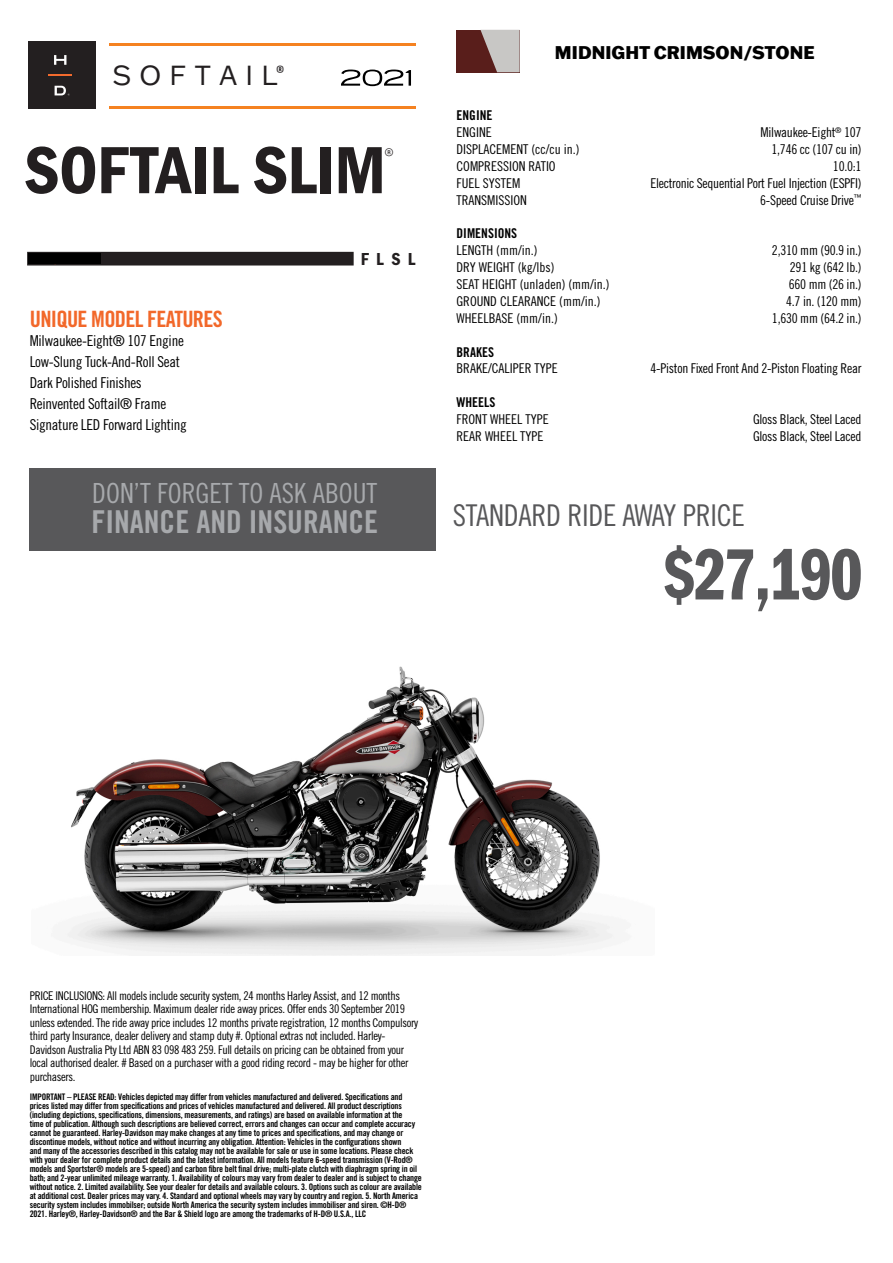
<style>
.page{position:relative;width:893px;height:1263px;background:#fff}
.page>*{position:absolute;margin:0;border:0;box-sizing:border-box;transform-origin:0 0}
.t1{font:75px "Franklin Gothic LT Pro Dm Cm";color:#58585a}
.t2{font:69px "Franklin Gothic LT Pro Cn Dm";letter-spacing:-.01em;color:#231f20}
.t3{font:46.5px "Knockout 26 Junior Flywght";color:#231f20}
.t4{font:31.5px "Trade Gothic LT Std Bd Cn 20";color:#a7a9ac}
.t5{font:30px "Trade Gothic LT Std Cn 18";letter-spacing:-.01em;color:#58585a}
.t6{font:27.75px "Trade Gothic LT Std Cn 18";color:#a7a9ac}
.t7{font:27px "Franklin Gothic ATF";letter-spacing:.3em;color:#231f20}
.t8{font:22.5px "Trade Gothic LT Std Bd Cn 20";letter-spacing:-.03em;color:#f2682a}
.t9{font:800 18px "Franklin Gothic ATF";color:#000}
.t10{font:18px "Franklin Gothic LT Pro Cn Dm";color:#231f20}
.t11{font:15px/21px "Trade Gothic LT Std Cn 18";letter-spacing:-.02em;color:#000}
.t12{font:13.5px "Trade Gothic LT Std Cn 18";letter-spacing:-.02em;color:#000}
.t13{font:13.5px "Trade Gothic LT Std Cn 18";color:#000}
.t14{font:13.5px "Trade Gothic LT Std Bd Cn 20";color:#000}
.t15{font:12px/13.5px "Trade Gothic LT Std Cn 18";letter-spacing:-.03em;color:#000}
.t16{font:9px/9px "Trade Gothic LT Std Bd Cn 20";letter-spacing:-.02em;color:#000}
</style>
<div class="page">
<img style="left:65px;top:666px;width:550px;height:289px">
<div style="left:28px;top:41px;width:67px;height:68px;background:#231f20"></div>
<div style="left:27px;top:252px;width:327px;height:13px;background:#231f20"></div>
<svg style="left:54px;top:55px;width:12px;height:10px"></svg>
<svg style="left:49px;top:75px;width:23px;height:1px"></svg>
<svg style="left:55px;top:86px;width:15px;height:9px"></svg>
<div style="left:456px;top:30px;width:64px;height:42px;background:#591e1b"></div>
<svg style="left:480px;top:30px;width:40px;height:42px"></svg>
<div style="left:30px;top:468px;width:406px;height:82px;background:#58585a"></div>
<div style="left:29px;top:253px;width:72px;height:11px;background:#000"></div>
<hr style="left:109px;top:43px;width:307px;height:3px;background:#f58220">
<hr style="left:109px;top:106px;width:307px;height:3px;background:#f58220">
<svg style="left:341px;top:70px;width:70px;height:16px"></svg>
<h3 class="t7" style="left:113px;top:58px;width:173px">SOFTAIL<sup>®</sup></h3>
<h2 class="t2" style="left:24px;top:131px;width:363px">SOFTAIL SLIM</h2>
<h3 class="t3" style="left:384px;top:139px;width:11px">®</h3>
<h3 class="t8" style="left:30px;top:305px;width:195px">UNIQUE MODEL FEATURES</h3>
<h3 class="t11" style="left:30px;top:330px;width:159px">Milwaukee-Eight® 107 Engine<br>Low-Slung Tuck-And-Roll Seat<br>Dark Polished Finishes<br>Reinvented Softail® Frame<br>Signature LED Forward Lighting</h3>
<h3 class="t10" style="left:361px;top:249px;width:56px">FLSL</h3>
<h3 class="t6" style="left:92px;top:476px;width:287px">DON’T FORGET TO ASK ABOUT</h3>
<h3 class="t4" style="left:91px;top:502px;width:288px">FINANCE AND INSURANCE</h3>
<h3 class="t9" style="left:555px;top:40px;width:261px">MIDNIGHT CRIMSON/STONE</h3>
<h3 class="t14" style="left:456px;top:107px;width:37px">ENGINE</h3>
<h3 class="t12" style="left:456px;top:124px;width:37px">ENGINE</h3>
<h3 class="t12" style="left:761px;top:124px;width:102px">Milwaukee-Eight<sup>®</sup> 107</h3>
<h3 class="t13" style="left:456px;top:141px;width:124px">DISPLACEMENT (cc/cu in.)</h3>
<h3 class="t12" style="left:771px;top:141px;width:92px">1,746 cc (107 cu in)</h3>
<h3 class="t13" style="left:456px;top:158px;width:101px">COMPRESSION RATIO</h3>
<h3 class="t12" style="left:833px;top:158px;width:30px">10.0:1</h3>
<h3 class="t13" style="left:456px;top:175px;width:65px">FUEL SYSTEM</h3>
<h3 class="t12" style="left:650px;top:175px;width:213px">Electronic Sequential Port Fuel Injection (ESPFI)</h3>
<h3 class="t13" style="left:456px;top:192px;width:72px">TRANSMISSION</h3>
<h3 class="t12" style="left:760px;top:192px;width:103px">6-Speed Cruise Drive<sup>™</sup></h3>
<h3 class="t14" style="left:456px;top:225px;width:62px">DIMENSIONS</h3>
<h3 class="t13" style="left:456px;top:242px;width:82px">LENGTH (mm/in.)</h3>
<h3 class="t12" style="left:772px;top:242px;width:91px">2,310 mm (90.9 in.)</h3>
<h3 class="t13" style="left:456px;top:259px;width:99px">DRY WEIGHT (kg/lbs)</h3>
<h3 class="t12" style="left:790px;top:259px;width:73px">291 kg (642 lb.)</h3>
<h3 class="t13" style="left:456px;top:276px;width:155px">SEAT HEIGHT (unladen) (mm/in.)</h3>
<h3 class="t12" style="left:789px;top:276px;width:74px">660 mm (26 in.)</h3>
<h3 class="t13" style="left:456px;top:293px;width:145px">GROUND CLEARANCE (mm/in.)</h3>
<h3 class="t12" style="left:786px;top:293px;width:77px">4.7 in. (120 mm)</h3>
<h3 class="t13" style="left:456px;top:310px;width:103px">WHEELBASE (mm/in.)</h3>
<h3 class="t12" style="left:772px;top:310px;width:91px">1,630 mm (64.2 in.)</h3>
<h3 class="t14" style="left:456px;top:344px;width:39px">BRAKES</h3>
<h3 class="t13" style="left:456px;top:361px;width:103px">BRAKE/CALIPER TYPE</h3>
<h3 class="t12" style="left:651px;top:361px;width:212px">4-Piston Fixed Front And 2-Piston Floating Rear</h3>
<h3 class="t14" style="left:456px;top:394px;width:40px">WHEELS</h3>
<h3 class="t13" style="left:456px;top:411px;width:94px">FRONT WHEEL TYPE</h3>
<h3 class="t12" style="left:753px;top:411px;width:110px">Gloss Black, Steel Laced</h3>
<h3 class="t13" style="left:456px;top:428px;width:88px">REAR WHEEL TYPE</h3>
<h3 class="t12" style="left:753px;top:428px;width:110px">Gloss Black, Steel Laced</h3>
<h3 class="t5" style="left:453px;top:497px;width:293px">STANDARD RIDE AWAY PRICE</h3>
<h1 class="t1" style="left:663px;top:533px;width:201px">$27,190</h1>
<p class="t15" style="left:30px;top:988px;width:390px">PRICE INCLUSIONS: All models include security system, 24 months Harley Assist, and 12 months International HOG membership. Maximum dealer ride away prices. Offer ends 30 September 2019 unless extended. The ride away price includes 12 months private registration, 12 months Compulsory third party Insurance, dealer delivery and stamp duty #. Optional extras not included. Harley-Davidson Australia Pty Ltd ABN 83 098 483 259. Full details on pricing can be obtained from your local authorised dealer. # Based on a purchaser with a good riding record - may be higher for other purchasers.</p>
<p class="t16" style="left:30px;top:1092px;width:394px">IMPORTANT – PLEASE READ: Vehicles depicted may differ from vehicles manufactured and delivered. Specifications and prices listed may differ from specifications and prices of vehicles manufactured and delivered. All product descriptions (including depictions, specifications, dimensions, measurements, and ratings) are based on available information at the<br>time of publication. Although such descriptions are believed correct, errors and changes can occur and complete accuracy cannot be guaranteed. Harley-Davidson may make changes at any time to prices and specifications, and may change or discontinue models, without notice and without incurring any obligation. Attention: Vehicles in the configurations shown<br>and many of the accessories described in this catalog may not be available for sale or use in some locations. Please check with your dealer for complete product details and the latest information. All models feature 6-speed transmission (V-Rod® models and Sportster® models are 5-speed) and carbon fibre belt final drive; multi-plate clutch with diaphragm spring in oil bath; and 2-year unlimited mileage warranty. 1. Availability of colours may vary from dealer to dealer and is subject to change without notice. 2. Limited availability. See your dealer for details and available colours. 3. Options such as colour are available at additional cost. Dealer prices may vary. 4. Standard and optional wheels may vary by country and region. 5. North America security system includes immobilser; outside North America the security system includes immobiliser and siren. ©H-D® 2021. Harley®, Harley-Davidson® and the Bar &amp; Shield logo are among the trademarks of H-D® U.S.A., LLC</p>
</div>
